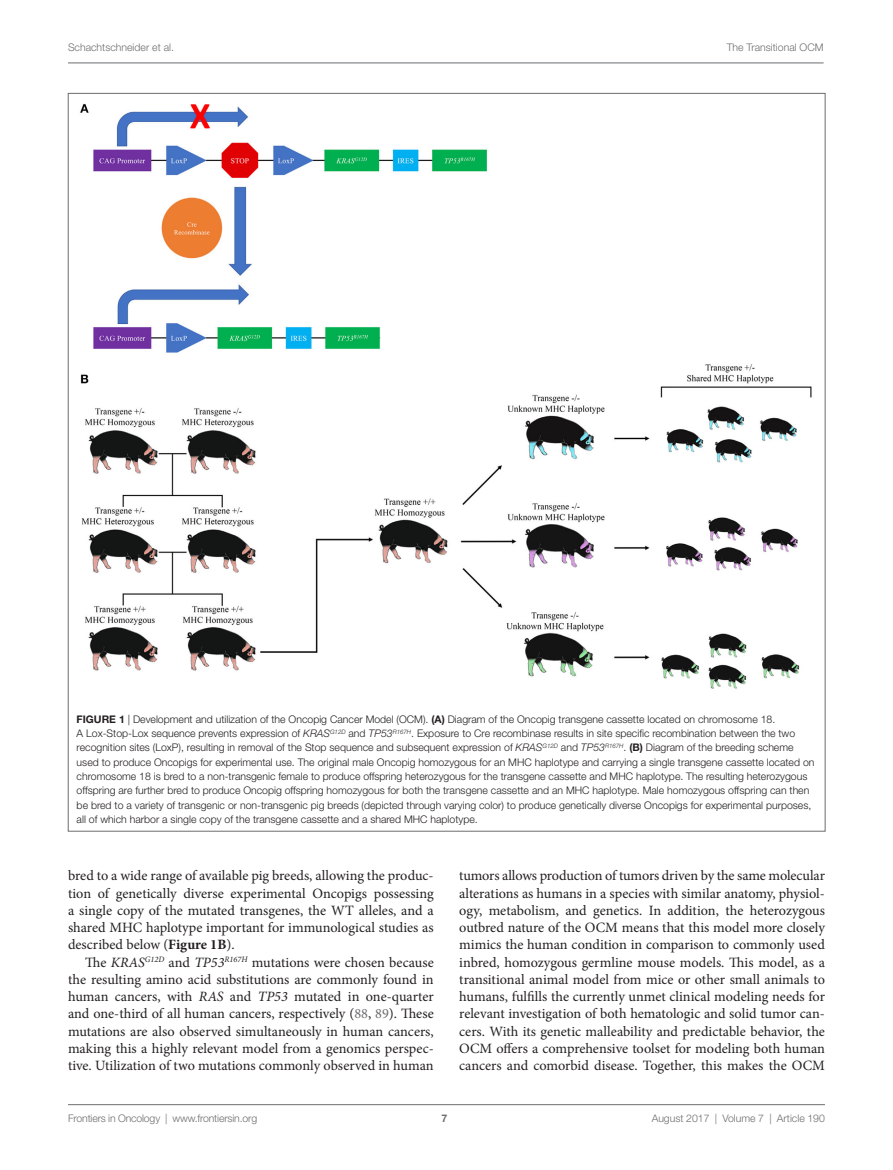
<style>
.page{position:relative;width:893px;height:1170px;background:#fff}
.page>*{position:absolute;margin:0;border:0;box-sizing:border-box;transform-origin:0 0}
.t1{font:14.25px/17.2px "Minion Pro";color:#231f20;text-align:justify}
.t2{font:300 10.5px/14.2px "Helvetica Neue LT Std";color:#231f20}
.t3{font:300 10.5px "Helvetica Neue LT Std";color:#6c6d70}
.t4{font:700 10.5px "Helvetica Neue LT Std";color:#231f20}
.t5{font:700 10.5px "Helvetica Neue LT Std";color:#6c6d70}
.s1{font-weight:700}
.s2{font-style:italic}
.s3{color:#6c6d70}
</style>
<div class="page">
<img style="left:80px;top:103px;width:732px;height:586px">
<hr style="left:68px;top:1104px;width:757px;height:1px;background:#6c6d70">
<hr style="left:68px;top:63px;width:755px;height:1px;background:#6c6d70">
<p class="t3" style="left:68px;top:41px;width:108px">Schachtschneider et al.</p>
<p class="t3" style="left:727px;top:41px;width:98px">The Transitional OCM</p>
<p class="t2" style="left:77px;top:711px;width:739px;text-indent:33px"><span class="s1">E 1</span> | Development and utilization of the Oncopig Cancer Model (OCM). <span class="s1">(A)</span> Diagram of the Oncopig transgene cassette located on chromosome 18.<br>A Lox-Stop-Lox sequence prevents expression of <span class="s2">KRAS</span><sup>G12D</sup> and <span class="s2">TP53</span><sup>R167H</sup>. Exposure to Cre recombinase results in site specific recombination between the two recognition sites (LoxP), resulting in removal of the Stop sequence and subsequent expression of <span class="s2">KRAS</span><sup>G12D</sup> and <span class="s2">TP53</span><sup>R167H</sup>. <span class="s1">(B)</span> Diagram of the breeding scheme used to produce Oncopigs for experimental use. The original male Oncopig homozygous for an MHC haplotype and carrying a single transgene cassette located on chromosome 18 is bred to a non-transgenic female to produce offspring heterozygous for the transgene cassette and MHC haplotype. The resulting heterozygous offspring are further bred to produce Oncopig offspring homozygous for both the transgene cassette and an MHC haplotype. Male homozygous offspring can then be bred to a variety of transgenic or non-transgenic pig breeds (depicted through varying color) to produce genetically diverse Oncopigs for experimental purposes, all of which harbor a single copy of the transgene cassette and a shared MHC haplotype.</p>
<p class="t4" style="left:77px;top:712px;width:18px">FIGUR</p>
<p class="t1" style="left:68px;top:867px;width:367px">bred to a wide range of available pig breeds, allowing the produc&shy;tion of genetically diverse experimental Oncopigs possessing a single copy of the mutated transgenes, the WT alleles, and a shared MHC haplotype important for immunological studies as described below (<span class="s1">Figure 1B</span>).</p>
<p class="t1" style="left:68px;top:953px;width:367px;text-indent:17px">The <span class="s2">KRAS</span><sup>G12D</sup> and <span class="s2">TP53</span><sup>R167H</sup> mutations were chosen because the resulting amino acid substitutions are commonly found in human cancers, with <span class="s2">RAS</span> and <span class="s2">TP53</span> mutated in one-quarter and one-third of all human cancers, respectively (<span class="s3">88</span>, <span class="s3">89</span>). These mutations are also observed simultaneously in human cancers, making this a highly relevant model from a genomics perspec&shy;tive. Utilization of two mutations commonly observed in human</p>
<p class="t1" style="left:459px;top:867px;width:367px">tumors allows production of tumors driven by the same molecular alterations as humans in a species with similar anatomy, physiol&shy;ogy, metabolism, and genetics. In addition, the heterozygous outbred nature of the OCM means that this model more closely mimics the human condition in comparison to commonly used inbred, homozygous germline mouse models. This model, as a transitional animal model from mice or other small animals to humans, fulfills the currently unmet clinical modeling needs for relevant investigation of both hematologic and solid tumor can&shy;cers. With its genetic malleability and predictable behavior, the OCM offers a comprehensive toolset for modeling both human cancers and comorbid disease. Together, this makes the OCM</p>
<p class="t3" style="left:68px;top:1111px;width:191px">Frontiers in Oncology | www.frontiersin.org</p>
<p class="t3" style="left:652px;top:1111px;width:175px">August 2017 | Volume 7 | Article 190</p>
<p class="t5" style="left:441px;top:1111px;width:7px">7</p>
</div>
